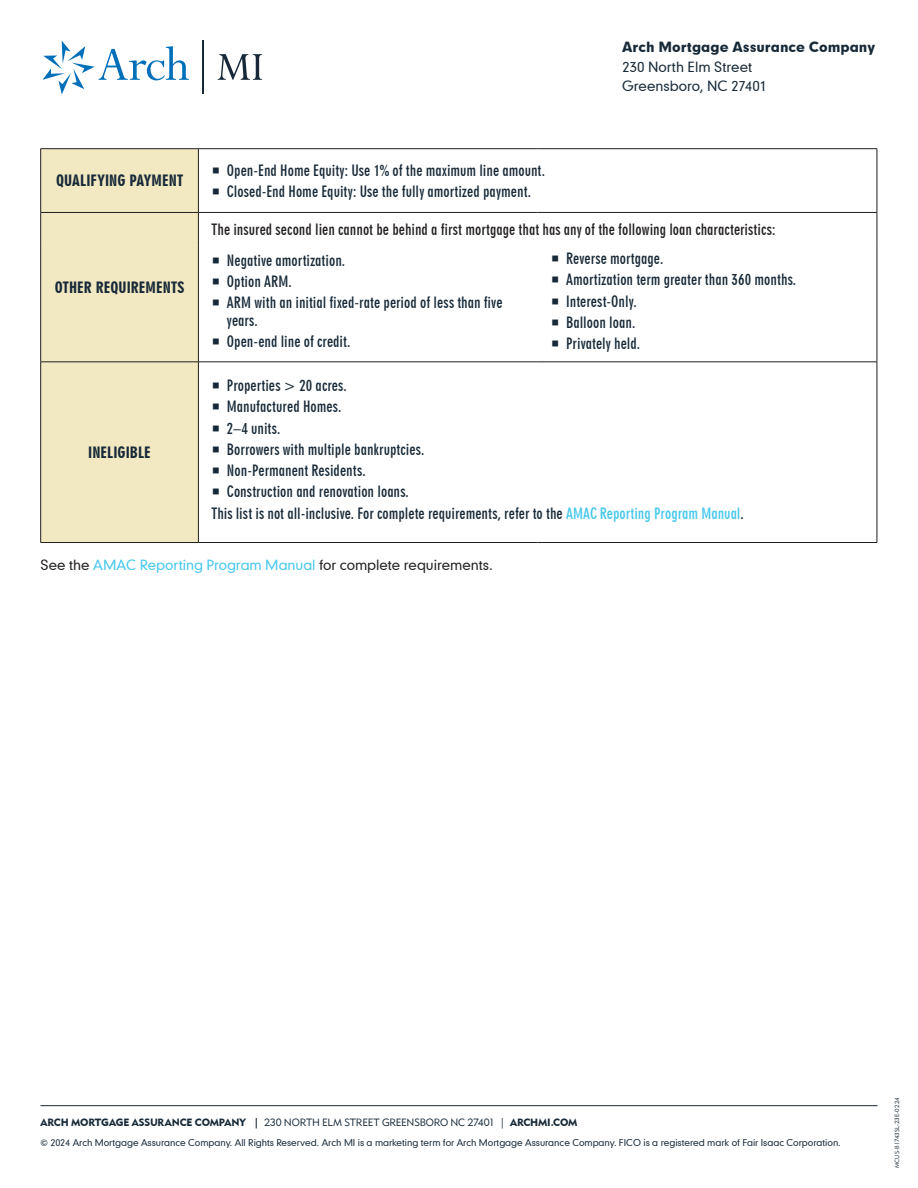
<style>
.page{position:relative;width:918px;height:1188px;background:#fff}
.page>*{position:absolute;margin:0;border:0;box-sizing:border-box;transform-origin:0 0}
.t1{font:15px/21.3px "Geometric 706 BT Bold Condensed B";letter-spacing:.005em;color:#172938}
.t2{font:15px "Geometric 706 BT Bold Condensed B";letter-spacing:.005em;color:#231f20}
.t3{font:15px "Geometric 706 BT Black Condensed B";letter-spacing:.005em;color:#172938}
.t4{font:13.5px "Geometric 706 BT Medium B";letter-spacing:-.005em;color:#231f20}
.t5{font:13.5px/19.5px "Geometric 706 BT Medium B";letter-spacing:-.005em;color:#172938}
.t6{font:13.5px "Geometric 706 BT Black B";color:#172938}
.t7{font:10.5px "Geometric 415 BT Black A";letter-spacing:-.015em;color:#172938}
.t8{font:9px "Geometric 706 BT Medium B";letter-spacing:-.005em;color:#172938}
.t9{font:6px "Geometric 415 BT Lite A";letter-spacing:.01em;color:#172938}
.s1{color:#44c7ee}
.s2{font-family:"Geometric 415 BT Lite A"}
</style>
<div class="page">
<hr style="left:40px;top:1105px;width:838px;height:1px;background:#172938">
<div style="left:41px;top:149px;width:157px;height:393px;background:#f2e8c1"></div>
<hr style="left:40px;top:148px;width:158px;height:1px;background:#231f20">
<hr style="left:40px;top:149px;width:1px;height:63px;background:#231f20">
<hr style="left:198px;top:148px;width:340px;height:1px;background:#231f20">
<hr style="left:198px;top:149px;width:1px;height:63px;background:#231f20">
<hr style="left:538px;top:148px;width:339px;height:1px;background:#231f20">
<hr style="left:877px;top:149px;width:1px;height:63px;background:#231f20">
<hr style="left:40px;top:212px;width:158px;height:1px;background:#231f20">
<hr style="left:40px;top:213px;width:1px;height:33px;background:#231f20">
<hr style="left:198px;top:212px;width:340px;height:1px;background:#231f20">
<hr style="left:198px;top:213px;width:1px;height:33px;background:#231f20">
<hr style="left:538px;top:212px;width:339px;height:1px;background:#231f20">
<hr style="left:877px;top:213px;width:1px;height:33px;background:#231f20">
<hr style="left:40px;top:246px;width:1px;height:116px;background:#231f20">
<hr style="left:198px;top:246px;width:1px;height:116px;background:#231f20">
<hr style="left:877px;top:246px;width:1px;height:116px;background:#231f20">
<hr style="left:40px;top:362px;width:158px;height:1px;background:#231f20">
<hr style="left:40px;top:362px;width:1px;height:180px;background:#231f20">
<hr style="left:198px;top:362px;width:340px;height:1px;background:#231f20">
<hr style="left:198px;top:362px;width:1px;height:180px;background:#231f20">
<hr style="left:538px;top:362px;width:339px;height:1px;background:#231f20">
<hr style="left:877px;top:362px;width:1px;height:180px;background:#231f20">
<hr style="left:40px;top:542px;width:158px;height:1px;background:#231f20">
<hr style="left:198px;top:542px;width:340px;height:1px;background:#231f20">
<hr style="left:538px;top:542px;width:339px;height:1px;background:#231f20">
<svg style="left:42px;top:41px;width:147px;height:54px"></svg>
<hr style="left:203px;top:40px;width:1px;height:54px;background:#172938">
<svg style="left:218px;top:54px;width:44px;height:26px"></svg>
<p class="t3" style="left:56px;top:172px;width:129px">QUALIFYING PAYMENT</p>
<p class="t1" style="left:227px;top:160px;width:320px">Open-End Home Equity: Use 1% of the maximum line amount.<br>Closed-End Home Equity: Use the fully amortized payment.</p>
<p class="t6" style="left:622px;top:38px;width:255px">Arch Mortgage Assurance Company</p>
<p class="t5" style="left:622px;top:57px;width:146px">230 North Elm Street<br>Greensboro, NC 27401</p>
<p class="t3" style="left:55px;top:278px;width:131px">OTHER REQUIREMENTS</p>
<p class="t2" style="left:212px;top:220px;width:565px">The insured second lien cannot be behind a first mortgage that has any of the following loan characteristics:</p>
<p class="t1" style="left:227px;top:250px;width:277px">Negative amortization.<br>Option ARM.<br>ARM with an initial fixed-rate period of less than five</p>
<p class="t1" style="left:227px;top:310px;width:125px">years.<br>Open-end line of credit.</p>
<p class="t1" style="left:566px;top:248px;width:232px">Reverse mortgage.<br>Amortization term greater than 360 months.<br>Interest-Only.<br>Balloon loan.<br>Privately held.</p>
<p class="t1" style="left:227px;top:375px;width:121px">Properties &gt; 20 acres.</p>
<p class="t1" style="left:227px;top:396px;width:116px">Manufactured Homes.</p>
<p class="t1" style="left:227px;top:418px;width:55px">2–4 units.</p>
<p class="t1" style="left:227px;top:439px;width:199px">Borrowers with multiple bankruptcies.</p>
<p class="t1" style="left:227px;top:460px;width:140px">Non-Permanent Residents.</p>
<p class="t1" style="left:227px;top:481px;width:183px">Construction and renovation loans.</p>
<p class="t1" style="left:212px;top:503px;width:533px">This list is not all-inclusive. For complete requirements, refer to the <span class="s1">AMAC Reporting Program Manual</span>.</p>
<p class="t4" style="left:40px;top:556px;width:454px">See the <span class="s1">AMAC Reporting Program Manual</span> for complete requirements.</p>
<p class="t3" style="left:88px;top:443px;width:64px">INELIGIBLE</p>
<p class="t7" style="left:40px;top:1116px;width:538px">ARCH MORTGAGE ASSURANCE COMPANY | <span class="s2">230 NORTH ELM STREET GREENSBORO NC 27401 |</span> ARCHMI.COM</p>
<p class="t8" style="left:40px;top:1136px;width:802px">© 2024 Arch Mortgage Assurance Company. All Rights Reserved. Arch MI is a marketing term for Arch Mortgage Assurance Company. FICO is a registered mark of Fair Isaac Corporation.</p>
<p class="t9" style="left:893px;top:1168px;width:72px;rotate:-90deg">MCUS-B1743SL-23E-0224</p>
</div>
